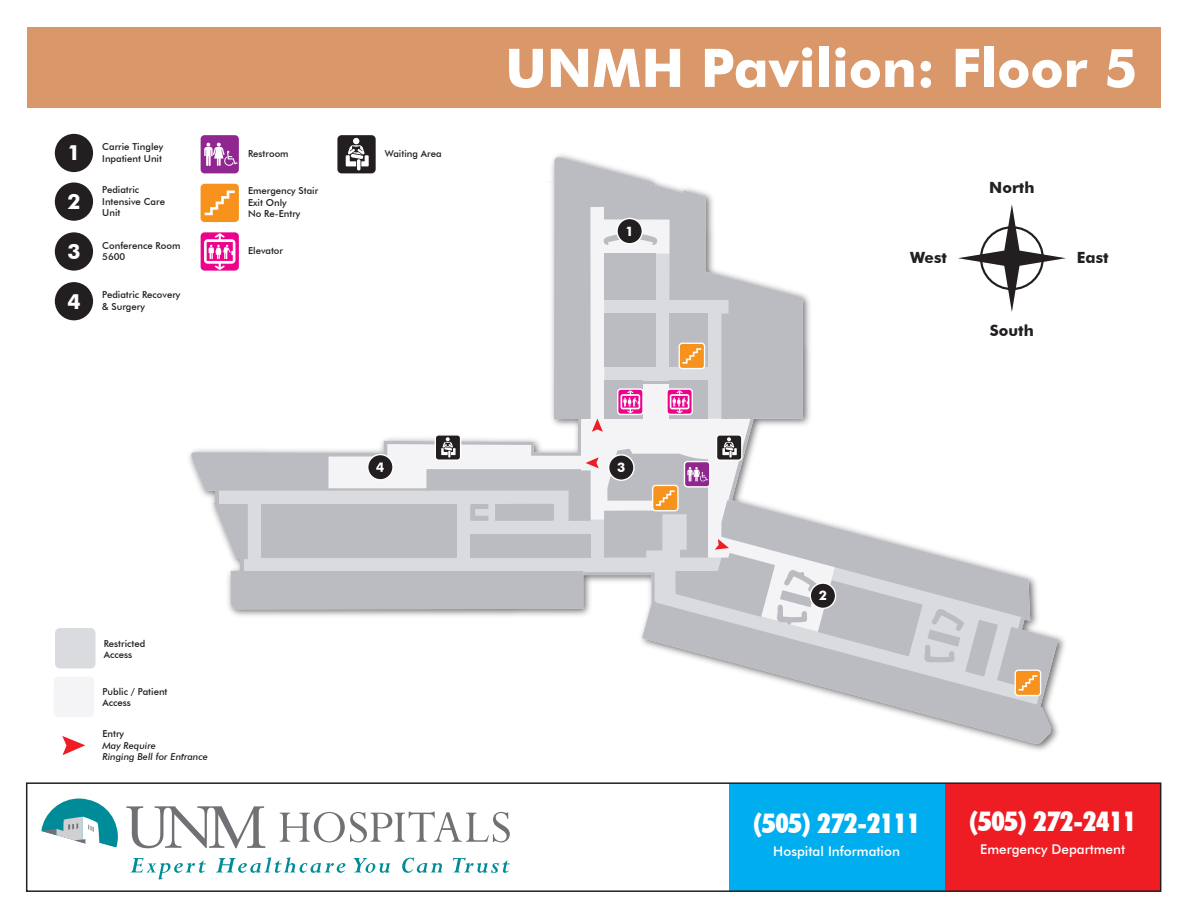
<style>
.page{position:relative;width:1188px;height:918px;background:#fff}
.page>*{position:absolute;margin:0;border:0;box-sizing:border-box;transform-origin:0 0}
.t1{font:700 53.25px "Futura BT";color:#fff}
.t2{font:900 condensed 27px "Futura BT";color:#fff}
.t3{font:700 21px "Futura BT";color:#fff}
.t4{font:700 15.45px "Futura BT";color:#231f20}
.t5{font:500 13.5px "Futura BT";color:#fff}
.t6{font:700 13.2px "Futura BT";color:#fff}
.t7{font:500 9.6px/11.4px "Futura BT";color:#231f20}
.t8{font:italic 500 9.6px/11.4px "Futura BT";color:#231f20}
</style>
<div class="page">
<div style="left:27px;top:27px;width:1134px;height:81px;background:#da986a"></div>
<div style="left:945px;top:783px;width:216px;height:108px;background:#ee1d23"></div>
<svg style="left:280px;top:812px;width:230px;height:30px"></svg>
<svg style="left:41px;top:798px;width:77px;height:50px"></svg>
<svg style="left:126px;top:806px;width:139px;height:42px"></svg>
<svg style="left:131px;top:858px;width:75px;height:22px"></svg>
<svg style="left:216px;top:857px;width:129px;height:16px"></svg>
<svg style="left:354px;top:858px;width:36px;height:15px"></svg>
<svg style="left:402px;top:857px;width:40px;height:16px"></svg>
<svg style="left:453px;top:858px;width:57px;height:15px"></svg>
<div style="left:729px;top:783px;width:216px;height:108px;background:#00aeef"></div>
<div style="left:26px;top:782px;width:1135px;height:110px;border:2px solid #231f20"></div>
<div style="left:54px;top:133px;width:40px;height:40px;background:#231f20;border-radius:50%"></div>
<div style="left:53px;top:132px;width:42px;height:42px;border:2px solid #fff;border-radius:50%"></div>
<div style="left:54px;top:231px;width:40px;height:41px;background:#231f20;border-radius:50%"></div>
<div style="left:53px;top:230px;width:42px;height:43px;border:2px solid #fff;border-radius:50%"></div>
<svg style="left:336px;top:134px;width:41px;height:41px"></svg>
<div style="left:335px;top:133px;width:43px;height:43px;border:2px solid #fff;border-radius:5px"></div>
<svg style="left:349px;top:138px;width:15px;height:12px"></svg>
<svg style="left:199px;top:134px;width:41px;height:41px"></svg>
<div style="left:198px;top:133px;width:43px;height:43px;border:2px solid #fff;border-radius:5px"></div>
<svg style="left:204px;top:142px;width:20px;height:8px"></svg>
<div style="left:54px;top:281px;width:40px;height:40px;background:#231f20;border-radius:50%"></div>
<div style="left:53px;top:280px;width:42px;height:43px;border:2px solid #fff;border-radius:50%"></div>
<div style="left:55px;top:628px;width:41px;height:41px;background:#dadbde;border-radius:5px"></div>
<div style="left:54px;top:677px;width:40px;height:40px;background:#f4f4f7;border-radius:5px"></div>
<svg style="left:62px;top:736px;width:23px;height:19px"></svg>
<div style="left:54px;top:181px;width:40px;height:41px;background:#231f20;border-radius:50%"></div>
<div style="left:53px;top:180px;width:42px;height:43px;border:2px solid #fff;border-radius:50%"></div>
<svg style="left:872px;top:706px;width:179px;height:38px;fill:#bfbec1"></svg>
<svg style="left:554px;top:157px;width:145px;height:34px"></svg>
<svg style="left:191px;top:191px;width:875px;height:515px"></svg>
<h1 class="t1" style="left:505px;top:36px;width:634px">UNMH Pavilion: Floor 5</h1>
<h3 class="t3" style="left:67px;top:140px;width:15px">61</h3>
<h3 class="t3" style="left:67px;top:189px;width:15px">2</h3>
<p class="t7" style="left:102px;top:141px;width:63px">Carrie Tingley<br>Inpatient Unit</p>
<p class="t7" style="left:102px;top:184px;width:64px">Pediatric<br>Intensive Care<br>Unit</p>
<p class="t7" style="left:248px;top:148px;width:42px">Restroom</p>
<p class="t7" style="left:248px;top:185px;width:72px">Emergency Stair<br>Exit Only<br>No Re-Entry</p>
<p class="t7" style="left:385px;top:148px;width:58px">Waiting Area</p>
<h3 class="t4" style="left:989px;top:178px;width:47px">North</h3>
<h3 class="t6" style="left:626px;top:223px;width:10px">1</h3>
<h3 class="t3" style="left:67px;top:239px;width:15px">3</h3>
<p class="t7" style="left:102px;top:240px;width:80px">Conference Room<br>5600</p>
<p class="t7" style="left:248px;top:245px;width:37px">Elevator</p>
<h3 class="t4" style="left:910px;top:248px;width:38px">West</h3>
<h3 class="t4" style="left:1077px;top:248px;width:33px">East</h3>
<h3 class="t3" style="left:67px;top:288px;width:15px">4</h3>
<p class="t7" style="left:102px;top:289px;width:80px">Pediatric Recovery &amp; Surgery</p>
<h3 class="t4" style="left:990px;top:321px;width:45px">South</h3>
<h3 class="t6" style="left:617px;top:459px;width:10px">3</h3>
<h3 class="t6" style="left:819px;top:588px;width:10px">2</h3>
<p class="t7" style="left:104px;top:637px;width:43px">Restricted<br>Access</p>
<p class="t7" style="left:102px;top:686px;width:67px">Public / Patient<br>Access</p>
<p class="t7" style="left:102px;top:728px;width:23px">Entry</p>
<p class="t8" style="left:102px;top:739px;width:107px">May Require<br>Ringing Bell for Entrance</p>
<h2 class="t2" style="left:753px;top:807px;width:169px">(505) 272-2111</h2>
<h2 class="t2" style="left:969px;top:805px;width:169px">(505) 272-2411</h2>
<h3 class="t5" style="left:773px;top:843px;width:128px">Hospital Information</h3>
<h3 class="t5" style="left:980px;top:841px;width:146px">Emergency Department</h3>
</div>
